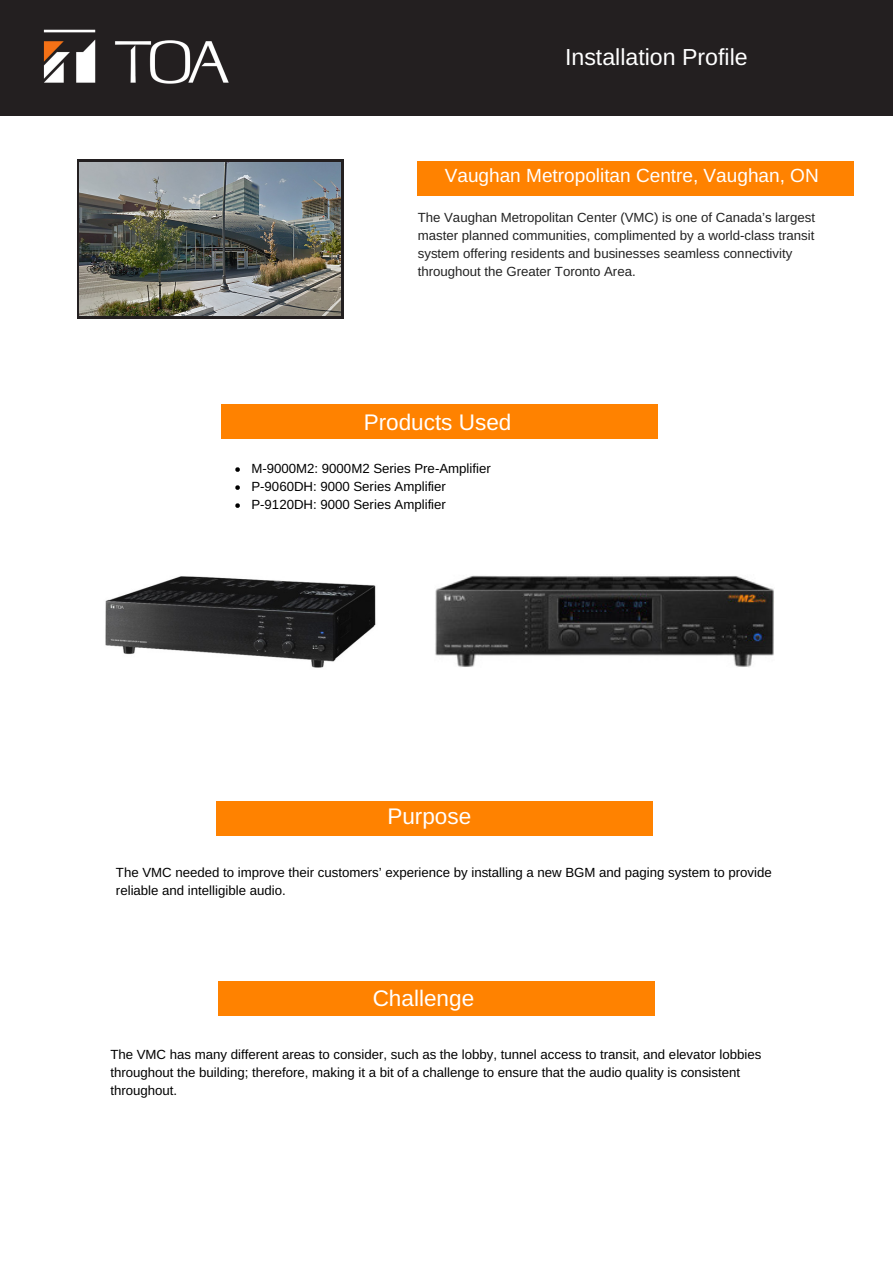
<style>
.page{position:relative;width:893px;height:1263px;background:#fff}
.page>*{position:absolute;margin:0;border:0;box-sizing:border-box;transform-origin:0 0}
.t1{font:23.25px "Arimo";color:#fff}
.t2{font:22.5px "Arimo";color:#fff}
.t3{font:19.05px "Arimo";color:#fff}
.t4{font:13.2px/18px "Arimo";color:#000}
.t5{font:13.2px/18px "Arimo";color:#222}
</style>
<div class="page">
<div style="left:417px;top:161px;width:436px;height:35px;background:#ff8200"></div>
<svg style="left:235px;top:467px;width:5px;height:5px"></svg>
<svg style="left:235px;top:485px;width:5px;height:5px"></svg>
<svg style="left:235px;top:503px;width:5px;height:5px"></svg>
<svg style="left:77px;top:159px;width:266px;height:160px;background:#2d2929"></svg>
<div style="left:221px;top:404px;width:437px;height:35px;background:#ff8200"></div>
<div style="left:216px;top:801px;width:437px;height:34px;background:#ff8200"></div>
<div style="left:218px;top:981px;width:437px;height:35px;background:#ff8200"></div>
<div style="left:0;top:0;width:893px;height:116px;background:#231f20"></div>
<img style="left:43px;top:29px;width:186px;height:55px">
<img style="left:105px;top:576px;width:271px;height:92px">
<img style="left:435px;top:575px;width:339px;height:92px">
<img style="left:79px;top:162px;width:262px;height:153px">
<h1 class="t1" style="left:565px;top:44px;width:184px">Installation Profile</h1>
<h3 class="t3" style="left:445px;top:165px;width:375px">Vaughan Metropolitan Centre, Vaughan, ON</h3>
<p class="t5" style="left:418px;top:208px;width:399px">The Vaughan Metropolitan Center (VMC) is one of Canada’s largest master planned communities, complimented by a world-class transit system offering residents and businesses seamless connectivity throughout the Greater Toronto Area.</p>
<h2 class="t2" style="left:364px;top:410px;width:149px">Products Used</h2>
<p class="t4" style="left:251px;top:459px;width:241px">M-9000M2: 9000M2 Series Pre-Amplifier<br>P-9060DH: 9000 Series Amplifier<br>P-9120DH: 9000 Series Amplifier</p>
<h2 class="t2" style="left:387px;top:804px;width:85px">Purpose</h2>
<p class="t4" style="left:116px;top:864px;width:657px">The VMC needed to improve their customers’ experience by installing a new BGM and paging system to provide reliable and intelligible audio.</p>
<h2 class="t2" style="left:373px;top:985px;width:103px">Challenge</h2>
<p class="t4" style="left:110px;top:1045px;width:653px">The VMC has many different areas to consider, such as the lobby, tunnel access to transit, and elevator lobbies throughout the building; therefore, making it a bit of a challenge to ensure that the audio quality is consistent throughout.</p>
</div>
